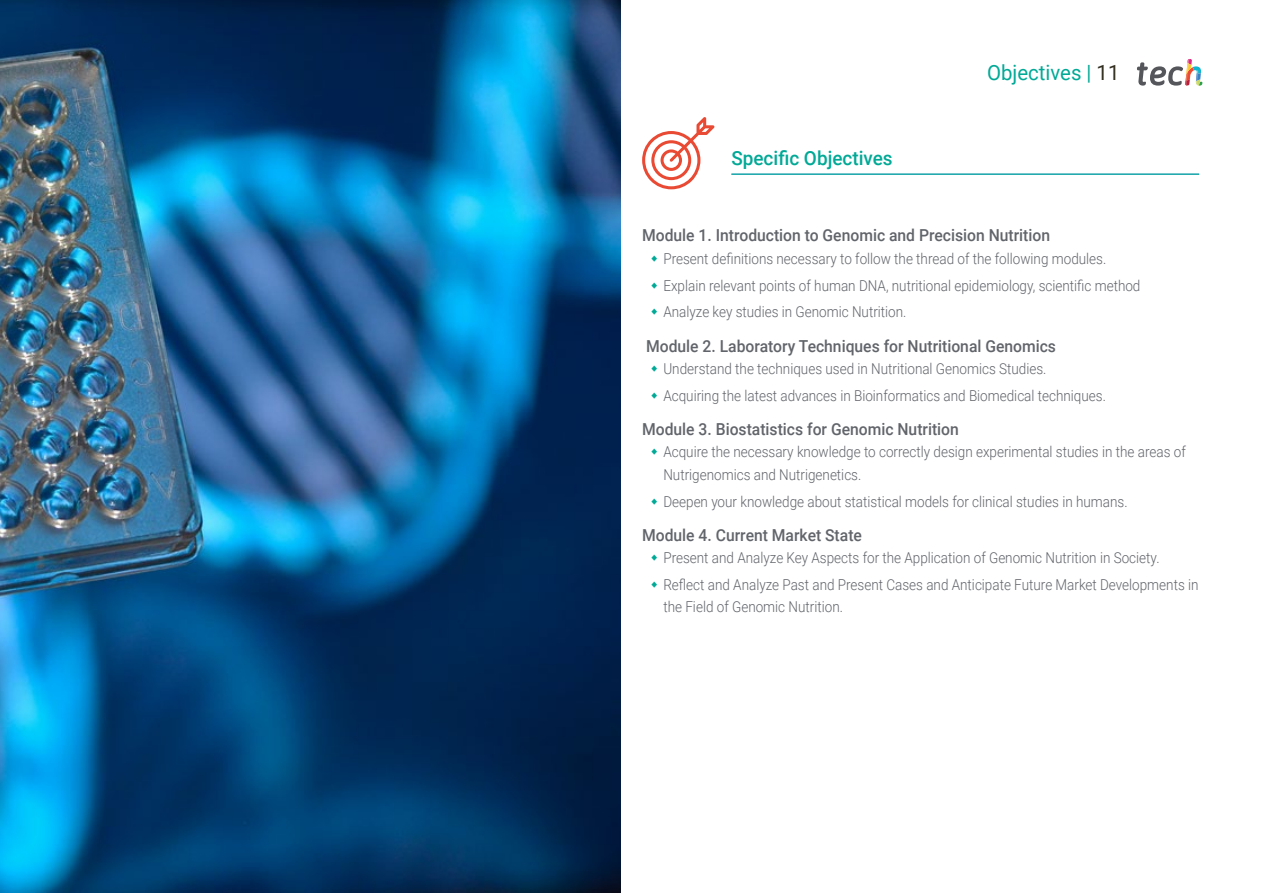
<style>
.page{position:relative;width:1263px;height:893px;background:#fff}
.page>*{position:absolute;margin:0;border:0;box-sizing:border-box;transform-origin:0 0}
.t1{font:21px "Roboto";color:#00a996}
.t2{font:500 19.5px "Roboto";color:#00a996}
.t3{font:500 16.5px "Roboto";color:#61646a;scale:.95 1}
.t4{font:300 15px/26.7px "Roboto";color:#61646a;scale:.9 1}
.s1{color:#312e20}
</style>
<div class="page">
<img style="left:0;top:0;width:621px;height:893px">
<svg style="left:1137px;top:59px;width:65px;height:27px"></svg>
<svg style="left:642px;top:117px;width:72px;height:72px"></svg>
<hr style="left:731px;top:174px;width:468px;height:1px;background:#00a996">
<h2 class="t2" style="left:731px;top:144px;width:163px">Specific Objectives</h2>
<h1 class="t1" style="left:987px;top:57px;width:134px">Objectives | <span class="s1">11</span></h1>
<p class="t3" style="left:642px;top:224px;width:431px">Module 1. Introduction to Genomic and Precision Nutrition</p>
<p class="t4" style="left:663px;top:245px;width:532px">Present definitions necessary to follow the thread of the following modules.<br>Explain relevant points of human DNA, nutritional epidemiology, scientific method<br>Analyze key studies in Genomic Nutrition.</p>
<p class="t3" style="left:646px;top:334px;width:433px">Module 2. Laboratory Techniques for Nutritional Genomics</p>
<p class="t4" style="left:663px;top:355px;width:493px">Understand the techniques used in Nutritional Genomics Studies.<br>Acquiring the latest advances in Bioinformatics and Biomedical techniques.</p>
<p class="t3" style="left:642px;top:418px;width:335px">Module 3. Biostatistics for Genomic Nutrition</p>
<p class="t4" style="left:663px;top:440px;width:582px;line-height:22.5px">Acquire the necessary knowledge to correctly design experimental studies in the areas of<br>Nutrigenomics and Nutrigenetics.</p>
<p class="t4" style="left:663px;top:487px;width:517px">Deepen your knowledge about statistical models for clinical studies in humans.</p>
<p class="t3" style="left:642px;top:523px;width:233px">Module 4. Current Market State</p>
<p class="t4" style="left:663px;top:544px;width:596px">Present and Analyze Key Aspects for the Application of Genomic Nutrition in Society.<br>Reflect and Analyze Past and Present Cases and Anticipate Future Market Developments in</p>
<p class="t4" style="left:663px;top:593px;width:201px">the Field of Genomic Nutrition.</p>
</div>
